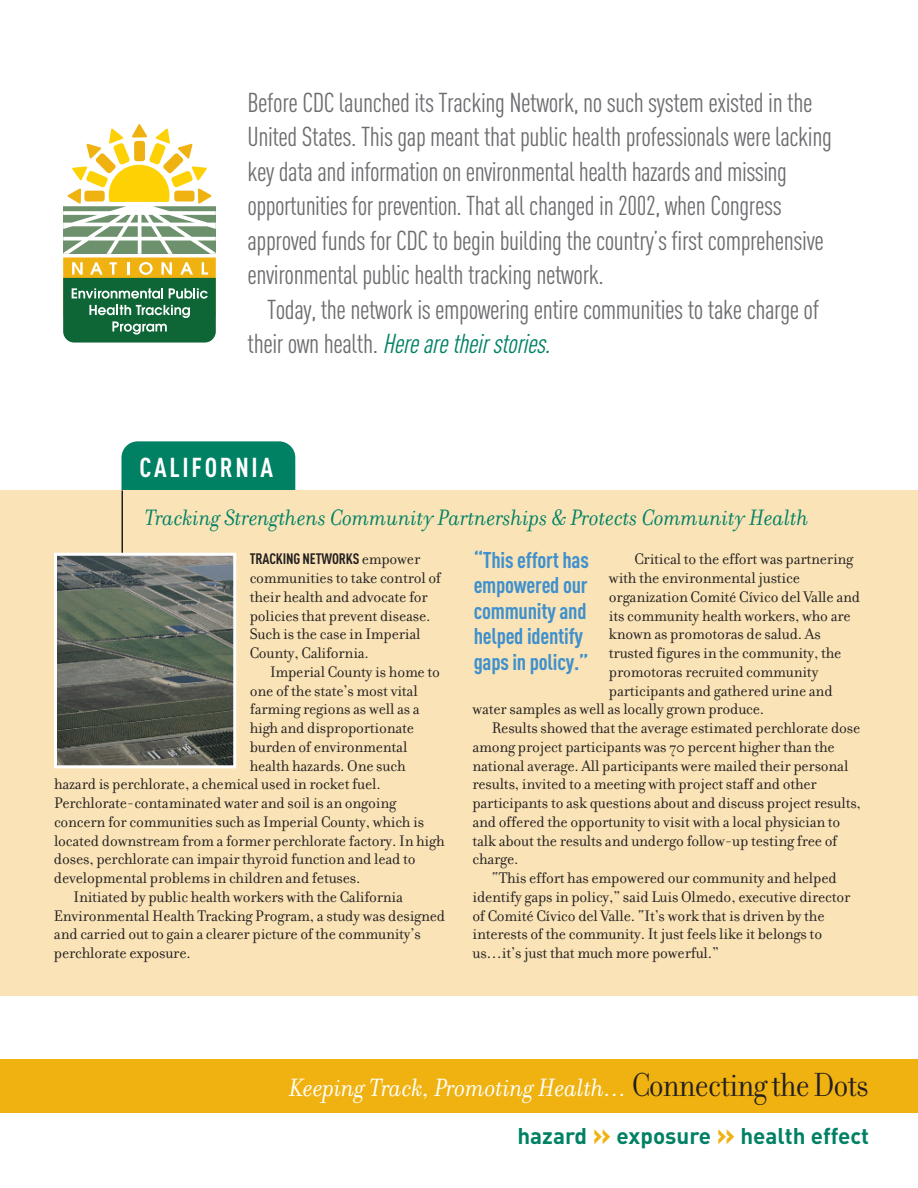
<style>
.page{position:relative;width:918px;height:1188px;background:#fff}
.page>*{position:absolute;margin:0;border:0;box-sizing:border-box;transform-origin:0 0}
.t1{font:27px/34.5px "DIN Cond";letter-spacing:-.015em;color:#6c6d70}
.t2{font:italic 27px "Filosofia";letter-spacing:-.005em;color:#fff}
.t3{font:italic 27px "DIN Cond Regular Alternate";letter-spacing:-.015em;color:#008164}
.t4{font:700 27px "DIN Cond";letter-spacing:.1em;color:#fff}
.t5{font:italic 24px "Filosofia";color:#008164}
.t6{font:700 22.5px/25.5px "DIN Cond";letter-spacing:-.01em;color:#3f90cd}
.t7{font:700 22.5px "DIN";color:#008164}
.t8{font:16.5px/18.8px "Filosofia";letter-spacing:-.01em;color:#231f20}
.t9{font:700 15px "DIN Cond";letter-spacing:-.01em;color:#231f20}
.s1{font-family:"DIN Cond";font-style:normal;color:#6c6d70}
.s2{font-family:"Filosofia";font-weight:400;font-size:16.5px}
.s3{font-family:"Filosofia Grand";font-style:normal;font-size:36px;color:#231f20}
.s4{font-size:30px;color:#efb211}
</style>
<div class="page">
<div style="left:122px;top:441px;width:173px;height:112px;background:#008164;border-radius:16px"></div>
<div style="left:0;top:490px;width:918px;height:506px;background:#fae4b7"></div>
<hr style="left:122px;top:490px;width:1px;height:80px;background:#231f20">
<img style="left:58px;top:557px;width:174px;height:207px">
<div style="left:54px;top:553px;width:182px;height:215px;border:3px solid #fff"></div>
<div style="left:0;top:1059px;width:918px;height:53px;background:#efb211"></div>
<svg style="left:63px;top:124px;width:153px;height:219px"></svg>
<p class="t1" style="left:248px;top:87px;width:586px">Before CDC launched its Tracking Network, no such system existed in the United States. This gap meant that public health professionals were lacking key data and information on environmental health hazards and missing opportunities for prevention. That all changed in 2002, when Congress approved funds for CDC to begin building the country’s first comprehensive environmental public health tracking network.</p>
<h1 class="t1" style="left:267px;top:294px;width:554px">Today, the network is empowering entire communities to take charge of</h1>
<h1 class="t3" style="left:248px;top:328px;width:304px"><span class="s1">their own health.</span> Here are their stories.</h1>
<h1 class="t4" style="left:140px;top:457px;width:135px">CALIFORNIA</h1>
<h2 class="t5" style="left:145px;top:503px;width:666px">Tracking Strengthens Community Partnerships &amp; Protects Community Health</h2>
<h3 class="t6" style="left:474px;top:549px;width:117px">“This effort has empowered our community and helped identify gaps in policy.”</h3>
<p class="t8" style="left:634px;top:549px;width:220px">Critical to the effort was partnering</p>
<p class="t8" style="left:609px;top:568px;width:192px">with the environmental justice</p>
<p class="t8" style="left:609px;top:587px;width:253px">organization Comité Cívico del Valle and</p>
<p class="t8" style="left:609px;top:606px;width:243px">its community health workers, who are</p>
<p class="t8" style="left:609px;top:624px;width:213px">known as promotoras de salud. As</p>
<p class="t8" style="left:609px;top:643px;width:234px">trusted figures in the community, the</p>
<p class="t8" style="left:609px;top:662px;width:211px">promotoras recruited community</p>
<p class="t8" style="left:609px;top:681px;width:225px">participants and gathered urine and</p>
<p class="t8" style="left:472px;top:699px;width:293px">water samples as well as locally grown produce.</p>
<p class="t8" style="left:492px;top:718px;width:370px">Results showed that the average estimated perchlorate dose</p>
<p class="t8" style="left:472px;top:737px;width:364px">among project participants was 70 percent higher than the</p>
<p class="t8" style="left:472px;top:756px;width:377px">national average. All participants were mailed their personal</p>
<p class="t8" style="left:472px;top:774px;width:346px">results, invited to a meeting with project staff and other</p>
<p class="t8" style="left:472px;top:793px;width:390px">participants to ask questions about and discuss project results,</p>
<p class="t8" style="left:472px;top:812px;width:369px">and offered the opportunity to visit with a local physician to</p>
<p class="t8" style="left:472px;top:831px;width:366px">talk about the results and undergo follow-up testing free of</p>
<p class="t8" style="left:472px;top:849px;width:48px">charge.</p>
<p class="t8" style="left:492px;top:868px;width:346px">“This effort has empowered our community and helped</p>
<p class="t8" style="left:472px;top:887px;width:380px">identify gaps in policy,” said Luis Olmedo, executive director</p>
<p class="t8" style="left:472px;top:906px;width:354px">of Comité Cívico del Valle. “It’s work that is driven by the</p>
<p class="t8" style="left:472px;top:924px;width:351px">interests of the community. It just feels like it belongs to</p>
<p class="t8" style="left:472px;top:943px;width:248px">us…it’s just that much more powerful.”</p>
<p class="t9" style="left:250px;top:554px;width:172px">TRACKING NETWORKS <span class="s2">empower</span></p>
<p class="t8" style="left:250px;top:568px;width:193px">communities to take control of their health and advocate for policies that prevent disease.<br>Such is the case in Imperial<br>County, California.</p>
<p class="t8" style="left:270px;top:662px;width:172px">Imperial County is home to</p>
<p class="t8" style="left:250px;top:681px;width:170px">one of the state’s most vital</p>
<p class="t8" style="left:250px;top:699px;width:172px">farming regions as well as a</p>
<p class="t8" style="left:250px;top:718px;width:166px">high and disproportionate</p>
<p class="t8" style="left:250px;top:737px;width:159px">burden of environmental</p>
<p class="t8" style="left:250px;top:756px;width:157px">health hazards. One such</p>
<p class="t8" style="left:54px;top:774px;width:328px">hazard is perchlorate, a chemical used in rocket fuel.</p>
<p class="t8" style="left:54px;top:793px;width:344px">Perchlorate-contaminated water and soil is an ongoing</p>
<p class="t8" style="left:54px;top:812px;width:372px">concern for communities such as Imperial County, which is</p>
<p class="t8" style="left:54px;top:831px;width:392px">located downstream from a former perchlorate factory. In high</p>
<p class="t8" style="left:54px;top:849px;width:363px">doses, perchlorate can impair thyroid function and lead to</p>
<p class="t8" style="left:54px;top:868px;width:308px">developmental problems in children and fetuses.</p>
<p class="t8" style="left:73px;top:887px;width:331px">Initiated by public health workers with the California</p>
<p class="t8" style="left:54px;top:906px;width:393px">Environmental Health Tracking Program, a study was designed</p>
<p class="t8" style="left:54px;top:924px;width:368px">and carried out to gain a clearer picture of the community’s</p>
<p class="t8" style="left:54px;top:943px;width:138px">perchlorate exposure.</p>
<h1 class="t2" style="left:289px;top:1071px;width:581px">Keeping Track, Promoting Health… <span class="s3">ConnectingtheDots</span></h1>
<h3 class="t7" style="left:518px;top:1123px;width:353px">hazard <span class="s4">»</span> exposure <span class="s4">»</span> health effect</h3>
</div>
